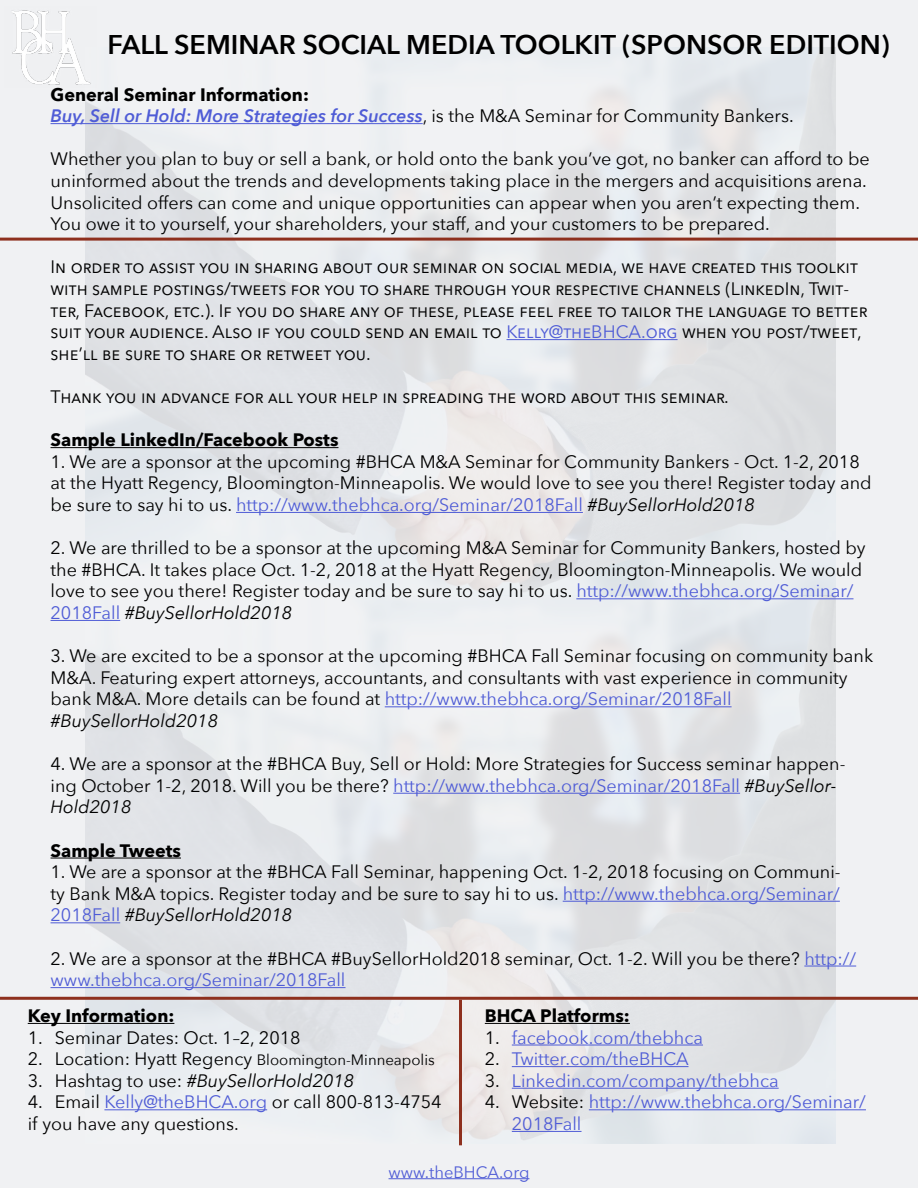
<style>
.page{position:relative;width:918px;height:1188px;background:#f0f1f3}
.page>*{position:absolute;margin:0;border:0;box-sizing:border-box;transform-origin:0 0}
.t1{font:600 27px "Avenir Next";color:#000}
.t2{font:18px/21.6px "Avenir Next";color:#000}
.t3{font:18px/21.6px "Avenir Next";color:#4f5cd6}
.t4{font:italic 600 18px/21.6px "Avenir Next";color:#4f5cd6}
.t5{font:700 18px "Avenir Next";color:#000}
.t6{font:italic 18px "Avenir Next";color:#000}
.t7{font:16.5px "Avenir Next";color:#4f5cd6}
.s1{font-weight:700;font-style:normal;color:#000}
.s2{font-weight:400;font-style:normal;color:#000}
.s3{color:#4f5cd6}
.s4{font-style:italic}
.s5{font-size:15px}
.s6{font-style:normal}
.s7{color:#000}
</style>
<div class="page">
<img style="left:86px;top:48px;width:750px;height:1096px">
<hr style="left:0;top:238px;width:918px;height:3px;background:#8e301e">
<hr style="left:389px;top:1178px;width:140px;height:1px;background:#4f5cd6">
<hr style="left:0;top:997px;width:918px;height:3px;background:#8e301e">
<hr style="left:459px;top:1000px;width:3px;height:145px;background:#8e301e">
<img style="left:4px;top:6px;width:93px;height:81px">
<hr style="left:51px;top:123px;width:372px;height:1px;background:#4f5cd6">
<hr style="left:507px;top:339px;width:171px;height:1px;background:#4f5cd6">
<hr style="left:51px;top:447px;width:287px;height:1px;background:#000">
<hr style="left:236px;top:512px;width:347px;height:1px;background:#4f5cd6">
<hr style="left:576px;top:598px;width:278px;height:1px;background:#4f5cd6">
<hr style="left:51px;top:620px;width:69px;height:1px;background:#4f5cd6">
<hr style="left:385px;top:706px;width:347px;height:1px;background:#4f5cd6">
<hr style="left:393px;top:793px;width:347px;height:1px;background:#4f5cd6">
<hr style="left:51px;top:858px;width:130px;height:1px;background:#000">
<hr style="left:563px;top:901px;width:277px;height:1px;background:#4f5cd6">
<hr style="left:51px;top:922px;width:69px;height:1px;background:#4f5cd6">
<hr style="left:804px;top:966px;width:52px;height:1px;background:#4f5cd6">
<hr style="left:51px;top:987px;width:295px;height:1px;background:#4f5cd6">
<hr style="left:485px;top:1023px;width:145px;height:1px;background:#000">
<hr style="left:512px;top:1045px;width:191px;height:1px;background:#4f5cd6">
<hr style="left:512px;top:1066px;width:177px;height:1px;background:#4f5cd6">
<hr style="left:512px;top:1088px;width:267px;height:1px;background:#4f5cd6">
<hr style="left:589px;top:1109px;width:277px;height:1px;background:#4f5cd6">
<hr style="left:512px;top:1131px;width:70px;height:1px;background:#4f5cd6">
<hr style="left:28px;top:1023px;width:146px;height:1px;background:#000">
<hr style="left:104px;top:1109px;width:163px;height:1px;background:#4f5cd6">
<h1 class="t1" style="left:107px;top:27px;width:784px">FALL SEMINAR SOCIAL MEDIA TOOLKIT (SPONSOR EDITION)</h1>
<p class="t4" style="left:51px;top:84px;width:745px"><span class="s1">General Seminar Information:<br></span>Buy, Sell or Hold: More Strategies for Success<span class="s2">, is the M&amp;A Seminar for Community Bankers.</span></p>
<p class="t2" style="left:51px;top:149px;width:821px">Whether you plan to buy or sell a bank, or hold onto the bank you’ve got, no banker can afford to be uninformed about the trends and developments taking place in the mergers and acquisitions arena.<br>Unsolicited offers can come and unique opportunities can appear when you aren’t expecting them.<br>You owe it to yourself, your shareholders, your staff, and your customers to be prepared.</p>
<p class="t2" style="left:51px;top:257px;width:819px">In order to assist you in sharing about our seminar on social media, we have created this toolkit with sample postings/tweets for you to share through your respective channels (LinkedIn, Twit&shy;ter, Facebook, etc.). If you do share any of these, please feel free to tailor the language to better suit your audience. Also if you could send an email to <span class="s3">Kelly@theBHCA.org</span> when you post/tweet, she’ll be sure to share or retweet you.</p>
<p class="t2" style="left:51px;top:387px;width:680px">Thank you in advance for all your help in spreading the word about this seminar.</p>
<p class="t5" style="left:51px;top:428px;width:289px">Sample LinkedIn/Facebook Posts</p>
<p class="t2" style="left:51px;top:451px;width:823px">1. We are a sponsor at the upcoming #BHCA M&amp;A Seminar for Community Bankers - Oct. 1-2, 2018 at the Hyatt Regency, Bloomington-Minneapolis. We would love to see you there! Register today and be sure to say hi to us. <span class="s3">http://www.thebhca.org/Seminar/2018Fall</span> <span class="s4">#BuySellorHold2018</span></p>
<p class="t2" style="left:51px;top:538px;width:817px">2. We are thrilled to be a sponsor at the upcoming M&amp;A Seminar for Community Bankers, hosted by the #BHCA. It takes place Oct. 1-2, 2018 at the Hyatt Regency, Bloomington-Minneapolis. We would love to see you there! Register today and be sure to say hi to us. <span class="s3">http://www.thebhca.org/Seminar/ 2018Fall</span> <span class="s4">#BuySellorHold2018</span></p>
<p class="t2" style="left:51px;top:646px;width:824px">3. We are excited to be a sponsor at the upcoming #BHCA Fall Seminar focusing on community bank M&amp;A. Featuring expert attorneys, accountants, and consultants with vast experience in community bank M&amp;A. More details can be found at <span class="s3">http://www.thebhca.org/Seminar/2018Fall </span><span class="s4">#BuySellorHold2018</span></p>
<p class="t2" style="left:51px;top:754px;width:796px">4. We are a sponsor at the #BHCA Buy, Sell or Hold: More Strategies for Success seminar happen&shy;ing October 1-2, 2018. Will you be there? <span class="s3">http://www.thebhca.org/Seminar/2018Fall</span> <span class="s4">#BuySellor-<br>Hold2018</span></p>
<p class="t5" style="left:51px;top:839px;width:132px">Sample Tweets</p>
<p class="t2" style="left:51px;top:862px;width:792px;text-align:justify">1. We are a sponsor at the #BHCA Fall Seminar, happening Oct. 1-2, 2018 focusing on Communi&shy;ty Bank M&amp;A topics. Register today and be sure to say hi to us. <span class="s3">http://www.thebhca.org/Seminar/ 2018Fall</span> <span class="s4">#BuySellorHold2018</span></p>
<p class="t2" style="left:51px;top:948px;width:807px">2. We are a sponsor at the #BHCA #BuySellorHold2018 seminar, Oct. 1-2. Will you be there? <span class="s3">http:// www.thebhca.org/Seminar/2018Fall</span></p>
<p class="t5" style="left:28px;top:1004px;width:148px">Key Information:</p>
<p class="t2" style="left:28px;top:1027px;width:274px">1. Seminar Dates: Oct. 1–2, 2018</p>
<p class="t2" style="left:28px;top:1049px;width:409px">2. Location: Hyatt Regency <span class="s5">Bloomington-Minneapolis</span></p>
<p class="t6" style="left:28px;top:1069px;width:328px"><span class="s6">3. Hashtag to use:</span> #BuySellorHold2018</p>
<p class="t2" style="left:28px;top:1092px;width:416px">4. Email <span class="s3">Kelly@theBHCA.org</span> or call 800-813-4754 if you have any questions.</p>
<p class="t5" style="left:485px;top:1004px;width:147px">BHCA Platforms:</p>
<p class="t3" style="left:485px;top:1027px;width:220px"><span class="s7">1.</span> facebook.com/thebhca</p>
<p class="t3" style="left:485px;top:1049px;width:206px"><span class="s7">2.</span> Twitter.com/theBHCA</p>
<p class="t3" style="left:485px;top:1070px;width:295px"><span class="s7">3.</span> Linkedin.com/company/thebhca</p>
<p class="t3" style="left:512px;top:1092px;width:356px;text-indent:-27px"><span class="s7">4. Website:</span> http://www.thebhca.org/Seminar/<br>2018Fall</p>
<p class="t7" style="left:389px;top:1161px;width:142px">www.theBHCA.org</p>
</div>
